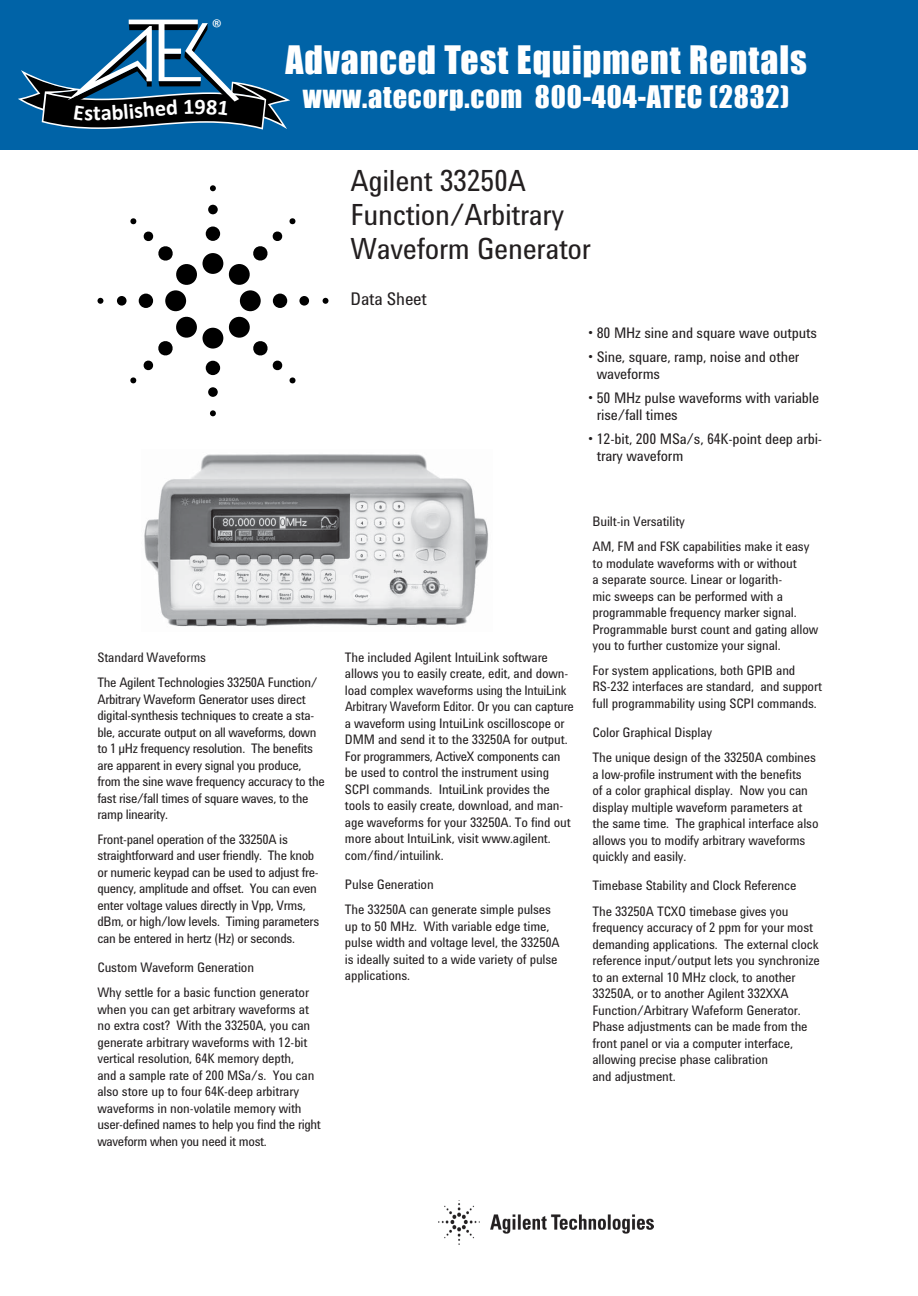
<style>
.page{position:relative;width:918px;height:1296px;background:#fff}
.page>*{position:absolute;margin:0;border:0;box-sizing:border-box;transform-origin:0 0}
.t1{font:36px "Impact";letter-spacing:.03em;color:#fff}
.t2{font:30px/34.2px "Agilent Condensed CFF";letter-spacing:-.01em;color:#231f20}
.t3{font:28.5px "Impact";letter-spacing:.03em;color:#fff}
.t4{font:700 22.2px "Calibri";color:#fff}
.t5{font:21.3px "Calibri";color:#fff}
.t6{font:18px "Agilent Condensed CFF";letter-spacing:-.01em;color:#231f20}
.t7{font:15px/16.5px "Agilent Condensed CFF";letter-spacing:-.01em;color:#231f20}
.t8{font:13.5px/16.5px "Agilent Condensed CFF";letter-spacing:-.01em;color:#231f20}
</style>
<div class="page">
<img style="left:439px;top:1200px;width:214px;height:44px">
<img style="left:144px;top:454px;width:345px;height:173px">
<div style="left:203px;top:253px;width:20px;height:21px;background:#000;border-radius:50%"></div>
<div style="left:206px;top:227px;width:14px;height:14px;background:#000;border-radius:50%"></div>
<div style="left:208px;top:205px;width:10px;height:9px;background:#000;border-radius:50%"></div>
<svg style="left:210px;top:185px;width:6px;height:6px"></svg>
<div style="left:240px;top:290px;width:21px;height:21px;background:#000;border-radius:50%"></div>
<div style="left:273px;top:294px;width:14px;height:14px;background:#000;border-radius:50%"></div>
<div style="left:299px;top:296px;width:10px;height:10px;background:#000;border-radius:50%"></div>
<svg style="left:323px;top:298px;width:5px;height:6px"></svg>
<div style="left:203px;top:328px;width:20px;height:21px;background:#000;border-radius:50%"></div>
<div style="left:206px;top:361px;width:14px;height:14px;background:#000;border-radius:50%"></div>
<div style="left:208px;top:387px;width:10px;height:10px;background:#000;border-radius:50%"></div>
<svg style="left:210px;top:410px;width:6px;height:6px"></svg>
<div style="left:165px;top:290px;width:21px;height:21px;background:#000;border-radius:50%"></div>
<div style="left:139px;top:294px;width:14px;height:14px;background:#000;border-radius:50%"></div>
<div style="left:117px;top:296px;width:10px;height:10px;background:#000;border-radius:50%"></div>
<svg style="left:98px;top:298px;width:5px;height:6px"></svg>
<svg style="left:228px;top:231px;width:55px;height:54px"></svg>
<svg style="left:289px;top:218px;width:7px;height:7px"></svg>
<svg style="left:228px;top:316px;width:55px;height:55px"></svg>
<svg style="left:289px;top:377px;width:7px;height:7px"></svg>
<svg style="left:143px;top:316px;width:54px;height:55px"></svg>
<svg style="left:130px;top:377px;width:7px;height:7px"></svg>
<svg style="left:143px;top:231px;width:54px;height:54px"></svg>
<svg style="left:130px;top:218px;width:7px;height:7px"></svg>
<div style="left:0;top:0;width:918px;height:150px;background:#0063a7"></div>
<svg style="left:18px;top:20px;width:272px;height:110px"></svg>
<h3 class="t5" style="left:211px;top:14px;width:12px">®</h3>
<h3 class="t4" style="left:93px;top:99px;width:9px">t</h3>
<h3 class="t4" style="left:122px;top:98px;width:44px;rotate:-5deg">lishe</h3>
<h3 class="t4" style="left:195px;top:92px;width:13px">9</h3>
<h1 class="t1" style="left:285px;top:32px;width:523px">Advanced Test Equipment Rentals</h1>
<h3 class="t3" style="left:303px;top:75px;width:488px">www.atecorp.com 800-404-ATEC (2832)</h3>
<h2 class="t2" style="left:351px;top:167px;width:242px">Agilent 33250A<br>Function/Arbitrary<br>Waveform Generator</h2>
<h3 class="t6" style="left:351px;top:292px;width:78px">Data Sheet</h3>
<p class="t7" style="left:588px;top:326px;width:230px">• 80 MHz sine and square wave outputs</p>
<p class="t7" style="left:597px;top:350px;width:204px;text-indent:-9px">• Sine, square, ramp, noise and other waveforms</p>
<p class="t7" style="left:597px;top:391px;width:224px;text-indent:-9px">• 50 MHz pulse waveforms with variable rise/fall times</p>
<p class="t7" style="left:597px;top:433px;width:227px;text-indent:-9px">• 12-bit, 200 MSa/s, 64K-point deep arbi&shy;trary waveform</p>
<p class="t8" style="left:98px;top:646px;width:222px;line-height:25.5px">Standard Waveforms<br>The Agilent Technologies 33250A Function/</p>
<p class="t8" style="left:98px;top:692px;width:229px">Arbitrary Waveform Generator uses direct digital-synthesis techniques to create a sta&shy;ble, accurate output on all waveforms, down to 1 µHz frequency resolution. The benefits are apparent in every signal you produce, from the sine wave frequency accuracy to the fast rise/fall times of square waves, to the ramp linearity.</p>
<p class="t8" style="left:98px;top:832px;width:223px">Front-panel operation of the 33250A is straightforward and user friendly. The knob or numeric keypad can be used to adjust fre&shy;quency, amplitude and offset. You can even enter voltage values directly in Vpp, Vrms, dBm, or high/low levels. Timing parameters can be entered in hertz (Hz) or seconds.</p>
<p class="t8" style="left:98px;top:956px;width:213px;line-height:25.5px">Custom Waveform Generation<br>Why settle for a basic function generator</p>
<p class="t8" style="left:98px;top:1002px;width:225px">when you can get arbitrary waveforms at no extra cost? With the 33250A, you can generate arbitrary waveforms with 12-bit vertical resolution, 64K memory depth,<br>and a sample rate of 200 MSa/s. You can also store up to four 64K-deep arbitrary waveforms in non-volatile memory with user-defined names to help you find the right waveform when you need it most.</p>
<p class="t8" style="left:345px;top:650px;width:230px">The included Agilent IntuiLink software allows you to easily create, edit, and down&shy;load complex waveforms using the IntuiLink Arbitrary Waveform Editor. Or you can capture a waveform using IntuiLink oscilloscope or DMM and send it to the 33250A for output.<br>For programmers, ActiveX components can be used to control the instrument using SCPI commands. IntuiLink provides the tools to easily create, download, and man&shy;age waveforms for your 33250A. To find out more about IntuiLink, visit www.agilent. com/find/intuilink.</p>
<p class="t8" style="left:345px;top:873px;width:208px;line-height:25.5px">Pulse Generation<br>The 33250A can generate simple pulses</p>
<p class="t8" style="left:345px;top:919px;width:216px">up to 50 MHz. With variable edge time, pulse width and voltage level, the 33250A is ideally suited to a wide variety of pulse applications.</p>
<p class="t8" style="left:592px;top:510px;width:218px;line-height:25.5px">Built-in Versatility<br>AM, FM and FSK capabilities make it easy</p>
<p class="t8" style="left:592px;top:556px;width:227px">to modulate waveforms with or without<br>a separate source. Linear or logarith-<br>mic sweeps can be performed with a programmable frequency marker signal.<br>Programmable burst count and gating allow you to further customize your signal.</p>
<p class="t8" style="left:592px;top:663px;width:231px">For system applications, both GPIB and<br>RS-232 interfaces are standard, and support full programmability using SCPI commands.</p>
<p class="t8" style="left:592px;top:721px;width:225px;line-height:25.5px">Color Graphical Display<br>The unique design of the 33250A combines</p>
<p class="t8" style="left:592px;top:767px;width:228px">a low-profile instrument with the benefits<br>of a color graphical display. Now you can display multiple waveform parameters at the same time. The graphical interface also allows you to modify arbitrary waveforms quickly and easily.</p>
<p class="t8" style="left:592px;top:874px;width:205px;line-height:25.5px">Timebase Stability and Clock Reference<br>The 33250A TCXO timebase gives you</p>
<p class="t8" style="left:592px;top:921px;width:229px">frequency accuracy of 2 ppm for your most demanding applications. The external clock reference input/output lets you synchronize to an external 10 MHz clock, to another 33250A, or to another Agilent 332XXA Function/Arbitrary Wafeform Generator.<br>Phase adjustments can be made from the front panel or via a computer interface, allowing precise phase calibration<br>and adjustment.</p>
</div>
